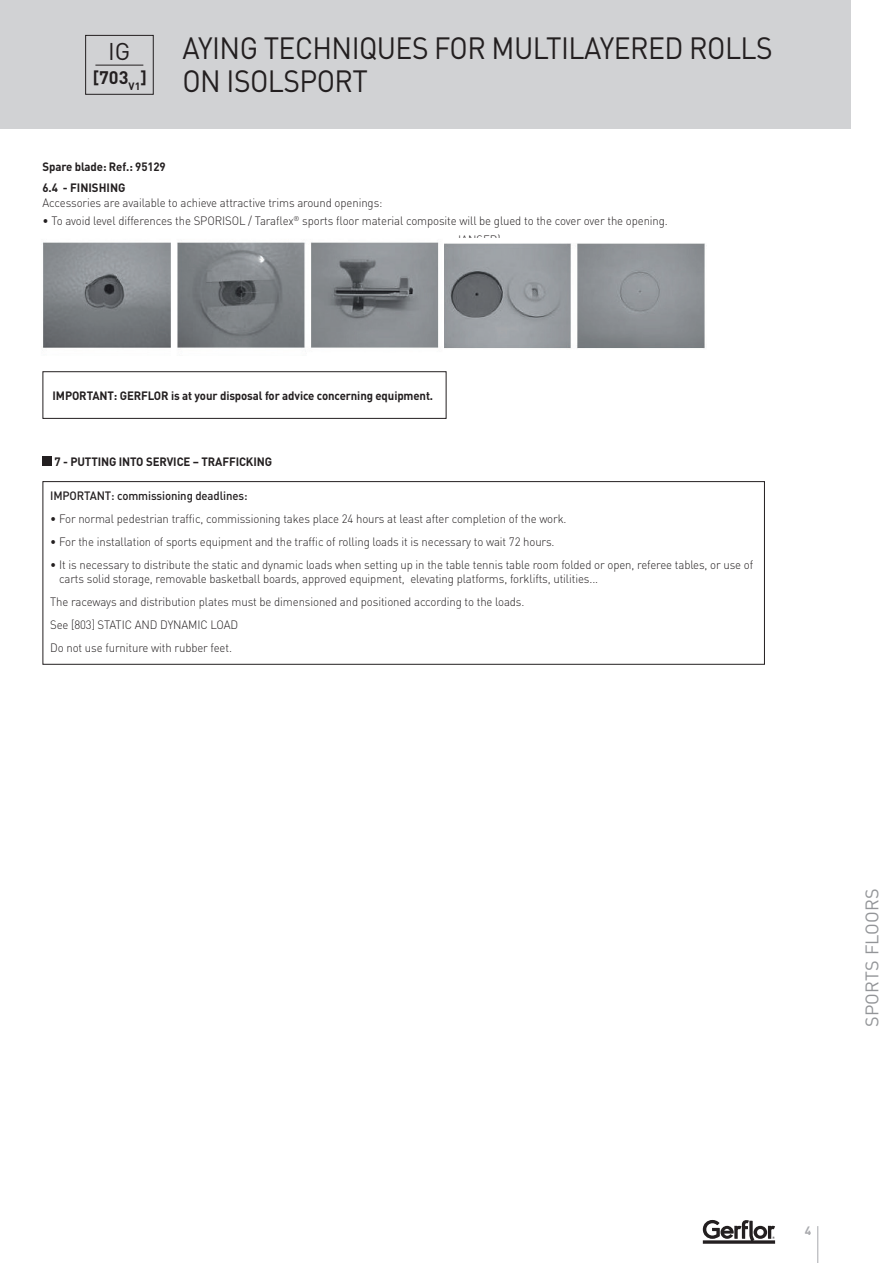
<style>
.page{position:relative;width:893px;height:1263px;background:#fff}
.page>*{position:absolute;margin:0;border:0;box-sizing:border-box;transform-origin:0 0}
.t1{font:30.45px/32.2px "DIN Pro";letter-spacing:-.02em;color:#231f20;scale:.93 1}
.t2{font:24px "DIN Pro";color:#231f20}
.t3{font:18px "DIN Pro";letter-spacing:.01em;color:#939598}
.t4{font:700 18px "DIN Pro";color:#231f20}
.t5{font:300 12px/23px "DIN Pro";letter-spacing:-.01em;color:#231f20;scale:.95 1}
.t6{font:700 12px/20.9px "DIN Pro";letter-spacing:-.01em;color:#231f20;scale:.95 1}
.t7{font:500 12px "DIN Pro";letter-spacing:-.01em;color:#231f20;scale:.95 1}
.t8{font:700 12px "DIN Pro";color:#a8a9ad}
.s1{font-size:17.25px}
</style>
<div class="page">
<div style="left:43px;top:456px;width:9px;height:10px;background:#231f20"></div>
<div style="left:43px;top:371px;width:403px;height:48px;border:1px solid #231f20"></div>
<img style="left:42px;top:242px;width:397px;height:106px">
<img style="left:445px;top:243px;width:260px;height:106px">
<div style="left:43px;top:481px;width:722px;height:184px;border:1px solid #231f20"></div>
<hr style="left:817px;top:1226px;width:1px;height:37px;background:#a8a9ad">
<div style="left:0;top:0;width:850px;height:129px;background:#d1d2d4"></div>
<hr style="left:95px;top:65px;width:48px;height:1px;background:#231f20">
<div style="left:85px;top:35px;width:69px;height:60px;border:1px solid #231f20"></div>
<svg style="left:703px;top:1220px;width:72px;height:24px"></svg>
<h2 class="t2" style="left:108px;top:35px;width:24px">IG</h2>
<h3 class="t4" style="left:93px;top:65px;width:55px"><span class="s1">[</span>703<sub>V1</sub><span class="s1">]</span></h3>
<h1 class="t1" style="left:182px;top:31px;width:636px">AYING TECHNIQUES FOR MULTILAYERED ROLLS<br>ON ISOLSPORT</h1>
<p class="t6" style="left:43px;top:156px;width:131px">Spare blade: Ref.: 95129<br>6.4 - FINISHING</p>
<p class="t5" style="left:43px;top:190px;width:359px">Accessories are available to achieve attractive trims around openings:</p>
<p class="t5" style="left:43px;top:209px;width:660px">• To avoid level differences the SPORISOL / Taraflex<sup>®</sup> sports floor material composite will be glued to the cover over the opening.</p>
<p class="t6" style="left:53px;top:385px;width:402px">IMPORTANT: GERFLOR is at your disposal for advice concerning equipment.</p>
<p class="t6" style="left:55px;top:450px;width:230px">7 - PUTTING INTO SERVICE – TRAFFICKING</p>
<p class="t7" style="left:50px;top:488px;width:209px">IMPORTANT: commissioning deadlines:</p>
<p class="t5" style="left:50px;top:507px;width:545px">• For normal pedestrian traffic, commissioning takes place 24 hours at least after completion of the work.</p>
<p class="t5" style="left:50px;top:530px;width:532px">• For the installation of sports equipment and the traffic of rolling loads it is necessary to wait 72 hours.</p>
<p class="t5" style="left:59px;top:557px;width:732px;line-height:14.4px;text-indent:-9px">• It is necessary to distribute the static and dynamic loads when setting up in the table tennis table room folded or open, referee tables, or use of carts solid storage, removable basketball boards, approved equipment, elevating platforms, forklifts, utilities...</p>
<p class="t5" style="left:50px;top:590px;width:501px">The raceways and distribution plates must be dimensioned and positioned according to the loads.<br>See [803] STATIC AND DYNAMIC LOAD<br>Do not use furniture with rubber feet.</p>
<h3 class="t3" style="left:860px;top:1027px;width:140px;rotate:-90deg">SPORTS FLOORS</h3>
<p class="t8" style="left:805px;top:1223px;width:8px">4</p>
</div>
